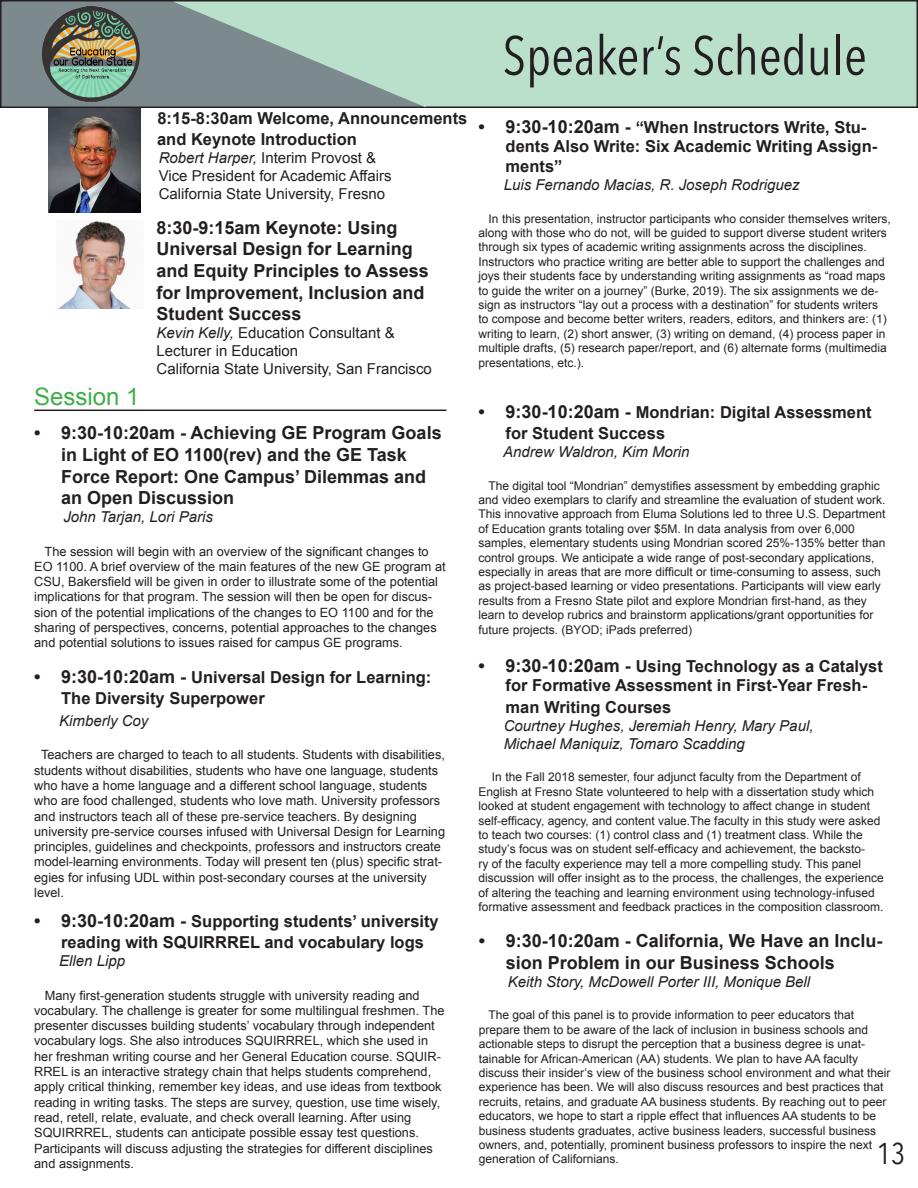
<style>
.page{position:relative;width:918px;height:1188px;background:#fff}
.page>*{position:absolute;margin:0;border:0;box-sizing:border-box;transform-origin:0 0}
.t1{font:54px "Avenir Next Condensed";color:#231f20}
.t2{font:30px "Avenir Next Condensed";color:#231f20}
.t3{font:24px "Arial";color:#40ae49}
.t4{font:700 18px/21.6px "Arial";color:#231f20}
.t5{font:700 16.5px/21.6px "Arial";color:#231f20}
.t6{font:italic 15px "Arial";color:#231f20}
.t7{font:15px/18px "Arial";color:#231f20}
.t8{font:12.75px/15.3px "Arial";color:#231f20}
.t9{font:12px/14.4px "Arial";color:#231f20}
.s1{font-style:italic}
.s2{font-size:18px}
</style>
<div class="page">
<div style="left:1px;top:1px;width:518px;height:106px;background:#7c8a8d"></div>
<div style="left:0;top:0;width:520px;height:108px;border:2px solid #231f20"></div>
<svg style="left:170px;top:0;width:748px;height:108px"></svg>
<div style="left:486px;top:19px;width:398px;height:79px;border:2px solid #bae0cc"></div>
<img style="left:42px;top:6px;width:98px;height:96px">
<img style="left:58px;top:221px;width:73px;height:88px">
<hr style="left:34px;top:410px;width:412px;height:1px;background:#231f20">
<img style="left:48px;top:108px;width:93px;height:104px">
<p class="t3" style="left:34px;top:381px;width:107px">Session 1</p>
<p class="t5" style="left:157px;top:107px;width:311px">8:15-8:30am Welcome, Announcements</p>
<p class="t5" style="left:157px;top:129px;width:201px">and Keynote Introduction</p>
<p class="t7" style="left:159px;top:149px;width:219px"><span class="s1">Robert Harper,</span> Interim Provost &amp;</p>
<p class="t7" style="left:159px;top:167px;width:234px">Vice President for Academic Affairs</p>
<p class="t7" style="left:159px;top:185px;width:228px">California State University, Fresno</p>
<p class="t4" style="left:157px;top:217px;width:274px">8:30-9:15am Keynote: Using<br>Universal Design for Learning and Equity Principles to Assess for Improvement, Inclusion and<br>Student Success</p>
<p class="t7" style="left:157px;top:324px;width:240px"><span class="s1">Kevin Kelly,</span> Education Consultant &amp;<br>Lecturer in Education</p>
<p class="t7" style="left:157px;top:360px;width:277px">California State University, San Francisco</p>
<p class="t4" style="left:61px;top:423px;width:382px;text-indent:-27px">• 9:30-10:20am - Achieving GE Program Goals in Light of EO 1100(rev) and the GE Task Force Report: One Campus’ Dilemmas and an Open Discussion</p>
<p class="t6" style="left:63px;top:507px;width:151px">John Tarjan, Lori Paris</p>
<p class="t8" style="left:34px;top:544px;width:413px;text-indent:10px">The session will begin with an overview of the significant changes to EO 1100. A brief overview of the main features of the new GE program at CSU, Bakersfield will be given in order to illustrate some of the potential implications for that program. The session will then be open for discus&shy;sion of the potential implications of the changes to EO 1100 and for the sharing of perspectives, concerns, potential approaches to the changes and potential solutions to issues raised for campus GE programs.</p>
<p class="t5" style="left:61px;top:667px;width:372px;text-indent:-27px"><span class="s2">• 9:30-10:20am -</span> Universal Design for Learning:<br>The Diversity Superpower</p>
<p class="t6" style="left:59px;top:711px;width:91px">Kimberly Coy</p>
<p class="t8" style="left:34px;top:747px;width:412px;text-indent:7px">Teachers are charged to teach to all students. Students with disabilities, students without disabilities, students who have one language, students who have a home language and a different school language, students who are food challenged, students who love math. University professors and instructors teach all of these pre-service teachers. By designing university pre-service courses infused with Universal Design for Learning principles, guidelines and checkpoints, professors and instructors create model-learning environments. Today will present ten (plus) specific strat&shy;egies for infusing UDL within post-secondary courses at the university level.</p>
<p class="t5" style="left:61px;top:911px;width:379px;text-indent:-27px"><span class="s2">• 9:30-10:20am -</span> Supporting students’ university reading with SQUIRRREL and vocabulary logs</p>
<p class="t6" style="left:59px;top:951px;width:67px">Ellen Lipp</p>
<p class="t8" style="left:34px;top:988px;width:412px;text-indent:11px">Many first-generation students struggle with university reading and vocabulary. The challenge is greater for some multilingual freshmen. The presenter discusses building students’ vocabulary through independent vocabulary logs. She also introduces SQUIRRREL, which she used in her freshman writing course and her General Education course. SQUIR-RREL is an interactive strategy chain that helps students comprehend, apply critical thinking, remember key ideas, and use ideas from textbook reading in writing tasks. The steps are survey, question, use time wisely, read, retell, relate, evaluate, and check overall learning. After using SQUIRRREL, students can anticipate possible essay test questions.<br>Participants will discuss adjusting the strategies for different disciplines and assignments.</p>
<p class="t1" style="left:503px;top:9px;width:366px">Speaker’s Schedule</p>
<p class="t5" style="left:506px;top:117px;width:373px;line-height:19.8px;text-indent:-27px"><span class="s2">• 9:30-10:20am -</span> “When Instructors Write, Stu&shy;dents Also Write: Six Academic Writing Assign&shy;ments”</p>
<p class="t6" style="left:504px;top:175px;width:297px">Luis Fernando Macias, R. Joseph Rodriguez</p>
<p class="t9" style="left:479px;top:211px;width:414px;text-indent:10px">In this presentation, instructor participants who consider themselves writers, along with those who do not, will be guided to support diverse student writers through six types of academic writing assignments across the disciplines.<br>Instructors who practice writing are better able to support the challenges and joys their students face by understanding writing assignments as “road maps to guide the writer on a journey” (Burke, 2019). The six assignments we de&shy;sign as instructors “lay out a process with a destination” for students writers to compose and become better writers, readers, editors, and thinkers are: (1) writing to learn, (2) short answer, (3) writing on demand, (4) process paper in multiple drafts, (5) research paper/report, and (6) alternate forms (multimedia presentations, etc.).</p>
<p class="t5" style="left:506px;top:402px;width:367px;text-indent:-27px"><span class="s2">• 9:30-10:20am -</span> Mondrian: Digital Assessment for Student Success</p>
<p class="t6" style="left:503px;top:442px;width:188px">Andrew Waldron, Kim Morin</p>
<p class="t9" style="left:479px;top:478px;width:408px;text-indent:10px">The digital tool “Mondrian” demystifies assessment by embedding graphic and video exemplars to clarify and streamline the evaluation of student work.<br>This innovative approach from Eluma Solutions led to three U.S. Department of Education grants totaling over $5M. In data analysis from over 6,000 samples, elementary students using Mondrian scored 25%-135% better than control groups. We anticipate a wide range of post-secondary applications, especially in areas that are more difficult or time-consuming to assess, such as project-based learning or video presentations. Participants will view early results from a Fresno State pilot and explore Mondrian first-hand, as they learn to develop rubrics and brainstorm applications/grant opportunities for future projects. (BYOD; iPads preferred)</p>
<p class="t5" style="left:506px;top:657px;width:379px;line-height:19.8px;text-indent:-27px"><span class="s2">• 9:30-10:20am -</span> Using Technology as a Catalyst for Formative Assessment in First-Year Fresh-</p>
<p class="t5" style="left:506px;top:697px;width:167px">man Writing Courses</p>
<p class="t6" style="left:504px;top:716px;width:311px">Courtney Hughes, Jeremiah Henry, Mary Paul,</p>
<p class="t6" style="left:504px;top:734px;width:243px">Michael Maniquiz, Tomaro Scadding</p>
<p class="t9" style="left:479px;top:770px;width:407px;text-indent:13px">In the Fall 2018 semester, four adjunct faculty from the Department of English at Fresno State volunteered to help with a dissertation study which looked at student engagement with technology to affect change in student self-efficacy, agency, and content value.The faculty in this study were asked to teach two courses: (1) control class and (1) treatment class. While the study’s focus was on student self-efficacy and achievement, the backsto-<br>ry of the faculty experience may tell a more compelling study. This panel discussion will offer insight as to the process, the challenges, the experience of altering the teaching and learning environment using technology-infused formative assessment and feedback practices in the composition classroom.</p>
<p class="t4" style="left:506px;top:931px;width:378px;text-indent:-27px">• 9:30-10:20am - California, We Have an Inclu&shy;sion Problem in our Business Schools</p>
<p class="t6" style="left:508px;top:972px;width:304px">Keith Story, McDowell Porter III, Monique Bell</p>
<p class="t9" style="left:479px;top:1008px;width:413px;text-indent:10px">The goal of this panel is to provide information to peer educators that prepare them to be aware of the lack of inclusion in business schools and actionable steps to disrupt the perception that a business degree is unat&shy;tainable for African-American (AA) students. We plan to have AA faculty discuss their insider’s view of the business school environment and what their experience has been. We will also discuss resources and best practices that recruits, retains, and graduate AA business students. By reaching out to peer educators, we hope to start a ripple effect that influences AA students to be business students graduates, active business leaders, successful business owners, and, potentially, prominent business professors to inspire the next generation of Californians.</p>
<p class="t2" style="left:877px;top:1128px;width:30px">13</p>
</div>
